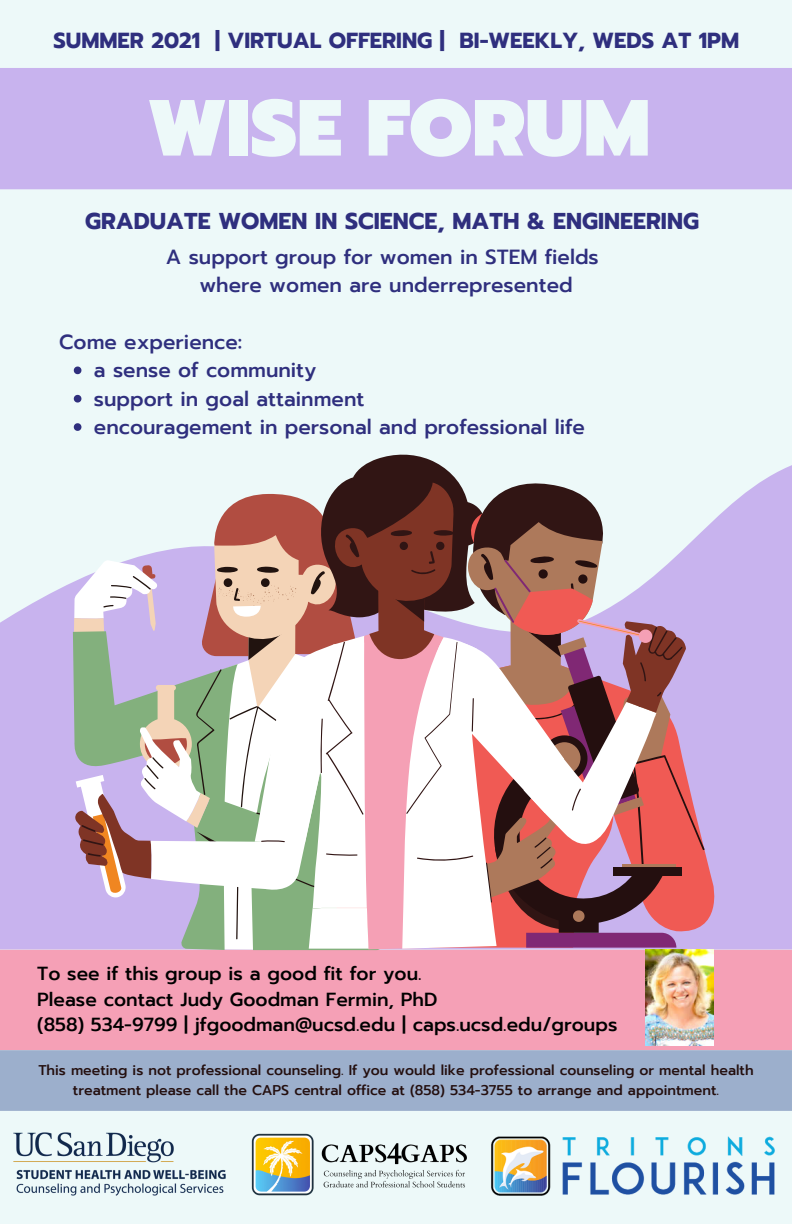
<style>
.page{position:relative;width:792px;height:1224px;background:#edf9f9}
.page>*{position:absolute;margin:0;border:0;box-sizing:border-box;transform-origin:0 0}
.t1{font:900 79.4px "Prompt";color:#edf9f9}
.t2{font:700 22.8px "Prompt";color:#2f2f7e}
.t3{font:700 21.8px "Prompt";color:#2f2f7e}
.t4{font:500 20.4px "Prompt";color:#2f2f7e}
.t5{font:500 19px "Prompt";color:#000}
.t6{font:500 14px/19.6px "Prompt";color:#240f0f;text-align:center}
</style>
<div class="page">
<div style="left:0;top:950px;width:792px;height:100px;background:#f5a0b6"></div>
<svg style="left:0;top:465px;width:792px;height:484px;fill:#c8b3ee"></svg>
<svg style="left:705px;top:665px;width:18px;height:270px;background:#cbabe0"></svg>
<img style="left:251px;top:1133px;width:216px;height:63px">
<img style="left:491px;top:1136px;width:284px;height:60px">
<img style="left:14px;top:1132px;width:211px;height:63px">
<div style="left:0;top:68px;width:792px;height:121px;background:#c8b3ee"></div>
<div style="left:0;top:1050px;width:792px;height:61px;background:#9cafcc"></div>
<img style="left:646px;top:950px;width:67px;height:96px">
<svg style="left:74px;top:367px;width:7px;height:7px"></svg>
<svg style="left:74px;top:395px;width:7px;height:8px"></svg>
<svg style="left:74px;top:423px;width:7px;height:8px"></svg>
<svg style="left:72px;top:454px;width:633px;height:496px;background:#c6abad"></svg>
<p class="t3" style="left:53px;top:24px;width:687px">SUMMER 2021 | VIRTUAL OFFERING | BI-WEEKLY, WEDS AT 1PM</p>
<p class="t1" style="left:148px;top:69px;width:504px">WISE FORUM</p>
<p class="t2" style="left:85px;top:204px;width:615px">GRADUATE WOMEN IN SCIENCE, MATH &amp; ENGINEERING</p>
<p class="t4" style="left:166px;top:242px;width:434px">A support group for women in STEM fields</p>
<p class="t4" style="left:199px;top:270px;width:375px">where women are underrepresented</p>
<p class="t4" style="left:59px;top:327px;width:184px">Come experience:</p>
<p class="t4" style="left:94px;top:355px;width:224px">a sense of community</p>
<p class="t4" style="left:94px;top:383px;width:272px">support in goal attainment</p>
<p class="t4" style="left:94px;top:412px;width:493px">encouragement in personal and professional life</p>
<p class="t5" style="left:37px;top:959px;width:386px">To see if this group is a good fit for you.</p>
<p class="t5" style="left:37px;top:985px;width:402px">Please contact Judy Goodman Fermin, PhD</p>
<p class="t5" style="left:37px;top:1011px;width:582px">(858) 534-9799 | jfgoodman@ucsd.edu | caps.ucsd.edu/groups</p>
<p class="t6" style="left:38px;top:1061px;width:717px">This meeting is not professional counseling. If you would like professional counseling or mental health treatment please call the CAPS central office at (858) 534-3755 to arrange and appointment.</p>
</div>
